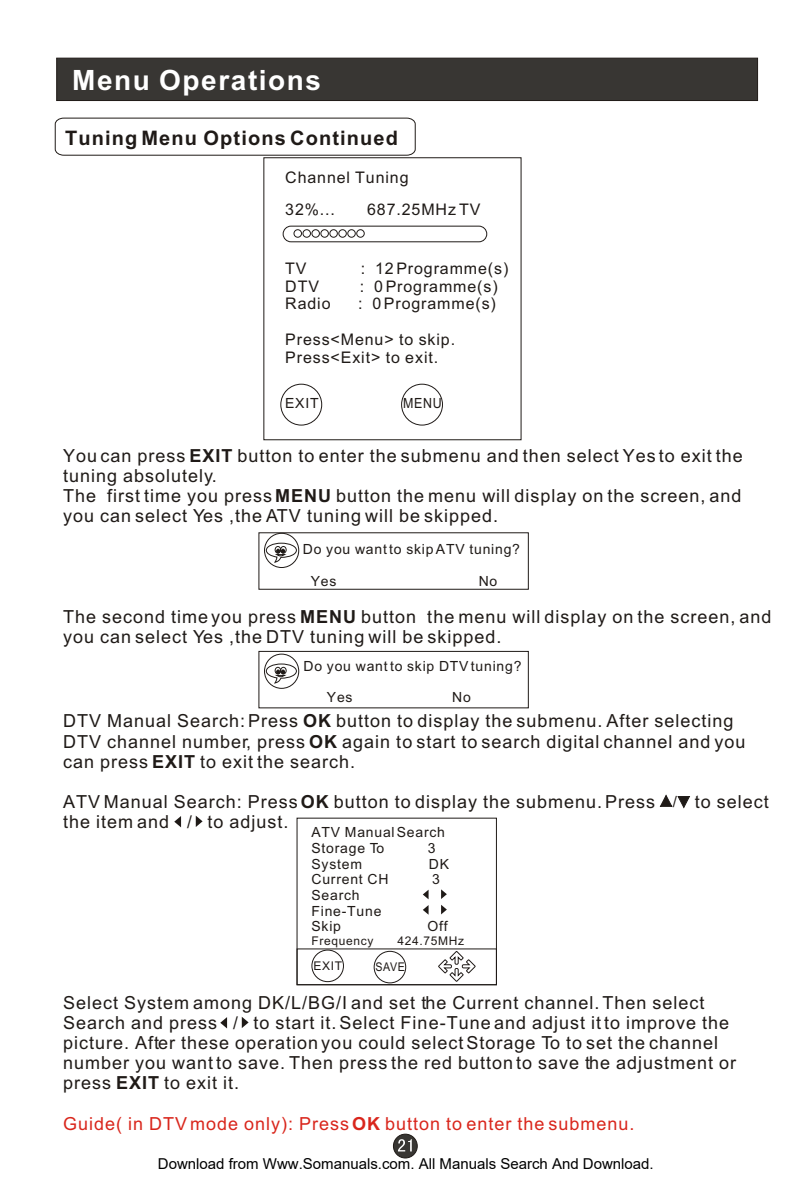
<style>
.page{position:relative;width:812px;height:1192px;background:#fff}
.page>*{position:absolute;margin:0;border:0;box-sizing:border-box;transform-origin:0 0}
.t1{font:700 28px "Arial";letter-spacing:.055em;color:#fff}
.t2{font:700 20px "Arial";letter-spacing:.055em;color:#1f1a17}
.t3{font:18px/20.2px "Arial";letter-spacing:.055em;color:#1f1a17}
.t4{font:18px "Arial";letter-spacing:.055em;color:#d9261c}
.t5{font:17.4px "Arial";color:#1f1a17}
.t6{font:16px/32.4px "Arial";letter-spacing:.055em;color:#1f1a17}
.t7{font:15.2px "Arial";color:#1f1a17}
.t8{font:15px "Arial";color:#000}
.t9{font:14px/15.6px "Arial";letter-spacing:.055em;color:#1f1a17}
.t10{font:14px "Arial";letter-spacing:.055em;color:#1f1a17;scale:.89 1}
.t11{font:12px "Arial";letter-spacing:.055em;color:#1f1a17}
.t12{font:12px "Arial";letter-spacing:.055em;color:#1f1a17;scale:.89 1}
.s1{font-weight:700}
</style>
<div class="page">
<div style="left:56px;top:58px;width:702px;height:43px;background:#383633;border:1px solid #1f1a17"></div>
<div style="left:393px;top:1134px;width:25px;height:24px;background:#383633;border:1px solid #1f1a17;border-radius:50%"></div>
<svg style="left:398px;top:1139px;width:14px;height:12px"></svg>
<svg style="left:55px;top:118px;width:361px;height:38px"></svg>
<div style="left:283px;top:226px;width:204px;height:16px;border:1px solid #1f1a17;border-radius:8px"></div>
<div style="left:294px;top:230px;width:8px;height:7px;border:1px solid #1f1a17;border-radius:50%"></div>
<div style="left:303px;top:230px;width:8px;height:7px;border:1px solid #1f1a17;border-radius:50%"></div>
<div style="left:312px;top:230px;width:8px;height:7px;border:1px solid #1f1a17;border-radius:50%"></div>
<div style="left:321px;top:230px;width:8px;height:7px;border:1px solid #1f1a17;border-radius:50%"></div>
<div style="left:330px;top:230px;width:8px;height:7px;border:1px solid #1f1a17;border-radius:50%"></div>
<div style="left:339px;top:230px;width:8px;height:7px;border:1px solid #1f1a17;border-radius:50%"></div>
<div style="left:348px;top:230px;width:8px;height:7px;border:1px solid #1f1a17;border-radius:50%"></div>
<div style="left:357px;top:230px;width:7px;height:7px;border:1px solid #1f1a17;border-radius:50%"></div>
<div style="left:281px;top:384px;width:41px;height:41px;border:1px solid #1f1a17;border-radius:50%"></div>
<div style="left:401px;top:384px;width:42px;height:41px;border:1px solid #1f1a17;border-radius:50%"></div>
<div style="left:264px;top:533px;width:35px;height:35px;border:1px solid #1f1a17;border-radius:50%"></div>
<svg style="left:266px;top:543px;width:31px;height:20px"></svg>
<div style="left:259px;top:651px;width:270px;height:57px;border:1px solid #1f1a17"></div>
<div style="left:264px;top:654px;width:35px;height:35px;border:1px solid #1f1a17;border-radius:50%"></div>
<svg style="left:266px;top:664px;width:31px;height:20px"></svg>
<svg style="left:660px;top:795px;width:30px;height:13px"></svg>
<svg style="left:174px;top:816px;width:7px;height:11px"></svg>
<svg style="left:196px;top:816px;width:7px;height:11px"></svg>
<svg style="left:220px;top:1017px;width:7px;height:11px"></svg>
<svg style="left:242px;top:1017px;width:7px;height:11px"></svg>
<div style="left:374px;top:951px;width:32px;height:32px;border:1px solid #1f1a17;border-radius:50%"></div>
<svg style="left:438px;top:951px;width:38px;height:31px"></svg>
<svg style="left:423px;top:890px;width:6px;height:9px"></svg>
<svg style="left:441px;top:889px;width:6px;height:10px"></svg>
<svg style="left:423px;top:905px;width:6px;height:10px"></svg>
<svg style="left:441px;top:905px;width:6px;height:9px"></svg>
<div style="left:297px;top:949px;width:200px;height:36px;border:1px solid #1f1a17"></div>
<div style="left:312px;top:950px;width:32px;height:32px;border:1px solid #1f1a17;border-radius:50%"></div>
<h1 class="t1" style="left:72px;top:70px;width:250px">Menu Operations</h1>
<p class="t2" style="left:65px;top:130px;width:334px">Tuning Menu Options Continued</p>
<p class="t6" style="left:285px;top:163px;width:125px">Channel Tuning<br>32%...</p>
<p class="t6" style="left:367px;top:195px;width:115px">687.25MHz TV</p>
<p class="t6" style="left:285px;top:253px;width:23px">TV</p>
<p class="t6" style="left:361px;top:253px;width:149px">: 12 Programme(s)</p>
<p class="t6" style="left:285px;top:271px;width:35px">DTV</p>
<p class="t6" style="left:360px;top:271px;width:139px">: 0 Programme(s)</p>
<p class="t6" style="left:285px;top:289px;width:47px">Radio</p>
<p class="t6" style="left:358px;top:289px;width:139px">: 0 Programme(s)</p>
<p class="t6" style="left:285px;top:332px;width:171px;line-height:17.8px">Press&lt;Menu&gt; to skip.<br>Press&lt;Exit&gt; to exit.</p>
<p class="t9" style="left:285px;top:396px;width:35px">EXIT</p>
<p class="t10" style="left:403px;top:397px;width:45px">MENU</p>
<p class="t3" style="left:63px;top:447px;width:681px">You can press <span class="s1">EXIT</span> button to enter the submenu and then select Yes to exit the tuning absolutely.<br>The first time you press <span class="s1">MENU</span> button the menu will display on the screen, and you can select Yes ,the ATV tuning will be skipped.</p>
<p class="t9" style="left:303px;top:543px;width:219px">Do you want to skip ATV tuning?</p>
<p class="t9" style="left:311px;top:574px;width:27px">Yes</p>
<p class="t9" style="left:479px;top:574px;width:20px">No</p>
<p class="t3" style="left:63px;top:608px;width:710px">The second time you press <span class="s1">MENU</span> button the menu will display on the screen, and you can select Yes ,the DTV tuning will be skipped.</p>
<p class="t9" style="left:304px;top:659px;width:219px">Do you want to skip DTV tuning?</p>
<p class="t9" style="left:327px;top:691px;width:27px">Yes</p>
<p class="t9" style="left:452px;top:691px;width:20px">No</p>
<p class="t3" style="left:63px;top:713px;width:684px">DTV Manual Search: Press <span class="s1">OK</span> button to display the submenu. After selecting<br>DTV channel number, press <span class="s1">OK</span> again to start to search digital channel and you can press <span class="s1">EXIT</span> to exit the search.</p>
<p class="t3" style="left:63px;top:793px;width:593px">ATV Manual Search: Press <span class="s1">OK</span> button to display the submenu. Press</p>
<p class="t3" style="left:695px;top:793px;width:76px">to select</p>
<p class="t3" style="left:63px;top:813px;width:108px">the item and</p>
<p class="t3" style="left:208px;top:813px;width:83px">to adjust.</p>
<p class="t7" style="left:673px;top:796px;width:6px">/</p>
<p class="t5" style="left:187px;top:815px;width:6px">/</p>
<p class="t9" style="left:312px;top:826px;width:135px">ATV Manual Search<br>Storage To</p>
<p class="t9" style="left:428px;top:842px;width:9px">3</p>
<p class="t9" style="left:312px;top:857px;width:52px">System</p>
<p class="t9" style="left:429px;top:857px;width:22px">DK</p>
<p class="t9" style="left:312px;top:873px;width:79px">Current CH</p>
<p class="t9" style="left:432px;top:873px;width:9px">3</p>
<p class="t9" style="left:312px;top:889px;width:72px">Search<br>Fine-Tune<br>Skip</p>
<p class="t9" style="left:427px;top:920px;width:22px">Off</p>
<p class="t11" style="left:312px;top:936px;width:64px">Frequency</p>
<p class="t11" style="left:398px;top:936px;width:68px">424.75MHz</p>
<p class="t11" style="left:313px;top:961px;width:30px">EXIT</p>
<p class="t12" style="left:376px;top:963px;width:35px">SAVE</p>
<p class="t3" style="left:63px;top:994px;width:643px">Select System among DK/L/BG/I and set the Current channel. Then select<br>Search and press</p>
<p class="t3" style="left:63px;top:1014px;width:675px;text-indent:190px">to start it. Select Fine-Tune and adjust it to improve the picture. After these operation you could select Storage To to set the channel number you want to save. Then press the red button to save the adjustment or press <span class="s1">EXIT</span> to exit it.</p>
<p class="t4" style="left:63px;top:1117px;width:573px">Guide( in DTV mode only): Press <span class="s1">OK</span> button to enter the submenu.</p>
<p class="t5" style="left:233px;top:1016px;width:6px">/</p>
<p class="t8" style="left:158px;top:1155px;width:497px">Download from Www.Somanuals.com. All Manuals Search And Download.</p>
</div>
